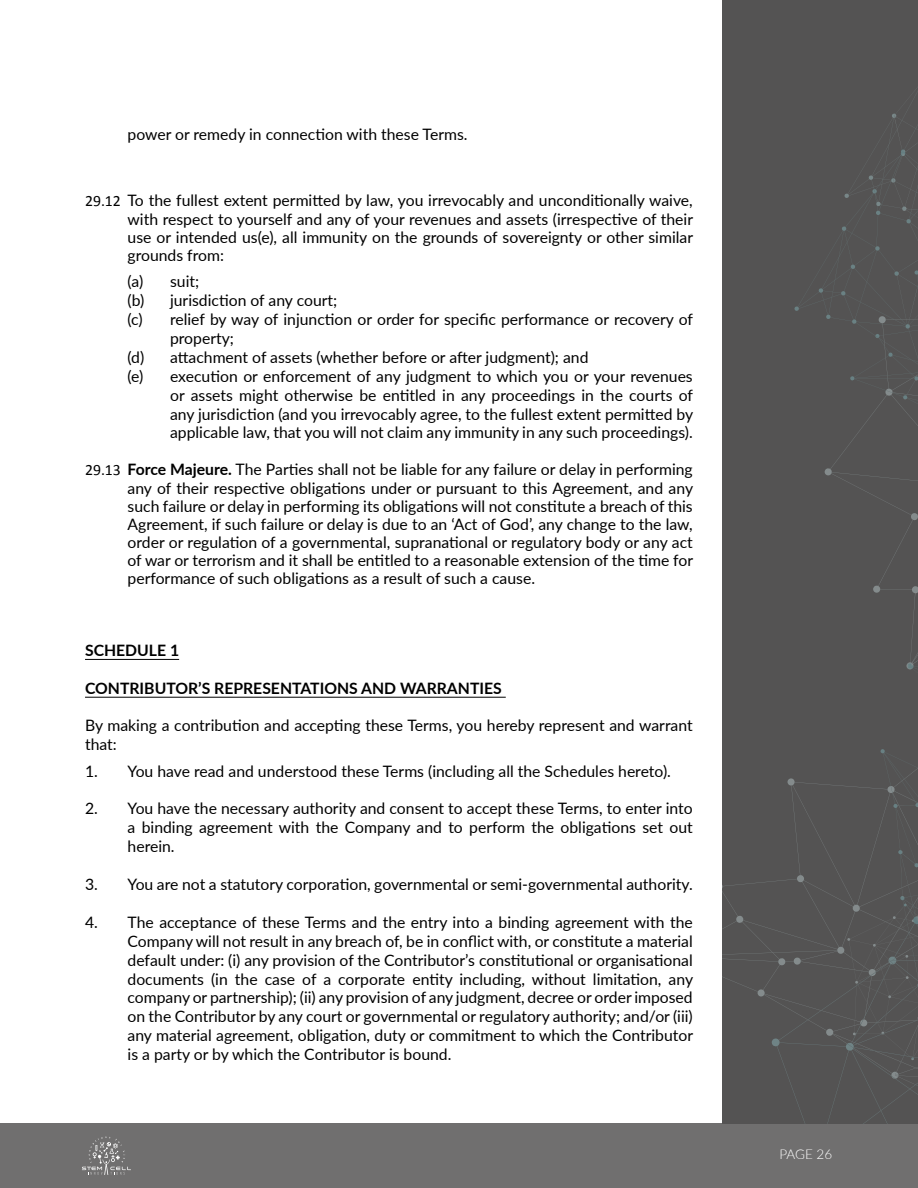
<style>
.page{position:relative;width:918px;height:1188px;background:#fff}
.page>*{position:absolute;margin:0;border:0;box-sizing:border-box;transform-origin:0 0}
.t1{font:15.75px/18.9px "Lato";color:#000;text-align:justify}
.t2{font:700 15.75px "Lato";color:#000}
.t3{font:300 13.5px "Lato";letter-spacing:-.01em;color:#fff}
.s1{font-family:"Calibri"}
.s2{font-weight:700}
</style>
<div class="page">
<div style="left:0;top:1124px;width:918px;height:64px;background:#706f6f"></div>
<svg style="left:82px;top:1137px;width:49px;height:38px"></svg>
<div style="left:723px;top:0;width:195px;height:1124px;background:#545353"></div>
<svg style="left:795px;top:114px;width:98px;height:479px"></svg>
<svg style="left:723px;top:749px;width:195px;height:375px"></svg>
<img style="left:893px;top:113px;width:25px;height:785px">
<img style="left:893px;top:513px;width:25px;height:382px">
<hr style="left:85px;top:659px;width:94px;height:1px;background:#000">
<hr style="left:85px;top:697px;width:421px;height:1px;background:#000">
<p class="t1" style="left:128px;top:124px;width:342px">power or remedy in connection with these Terms.</p>
<p class="t1" style="left:128px;top:191px;width:567px;line-height:18.1px;text-indent:-43px"><span class="s1">29.12</span> To the fullest extent permitted by law, you irrevocably and unconditionally waive, with respect to yourself and any of your revenues and assets (irrespective of their use or intended us(e), all immunity on the grounds of sovereignty or other similar grounds from:</p>
<p class="t1" style="left:128px;top:271px;width:17px">(a)</p>
<p class="t1" style="left:170px;top:271px;width:31px">suit;</p>
<p class="t1" style="left:128px;top:290px;width:18px">(b)</p>
<p class="t1" style="left:170px;top:290px;width:169px">jurisdiction of any court;</p>
<p class="t1" style="left:128px;top:309px;width:17px">(c)</p>
<p class="t1" style="left:170px;top:309px;width:524px">relief by way of injunction or order for specific performance or recovery of</p>
<p class="t1" style="left:170px;top:328px;width:65px">property;</p>
<p class="t1" style="left:128px;top:347px;width:462px">(d) attachment of assets (whether before or after judgment); and</p>
<p class="t1" style="left:128px;top:366px;width:17px">(e)</p>
<p class="t1" style="left:170px;top:366px;width:525px">execution or enforcement of any judgment to which you or your revenues or assets might otherwise be entitled in any proceedings in the courts of any jurisdiction (and you irrevocably agree, to the fullest extent permitted by applicable law, that you will not claim any immunity in any such proceedings).</p>
<p class="t1" style="left:128px;top:460px;width:567px;line-height:18.1px;text-indent:-43px"><span class="s1">29.13</span> <span class="s2">Force Majeure.</span> The Parties shall not be liable for any failure or delay in performing any of their respective obligations under or pursuant to this Agreement, and any such failure or delay in performing its obligations will not constitute a breach of this Agreement, if such failure or delay is due to an ‘Act of God’, any change to the law, order or regulation of a governmental, supranational or regulatory body or any act of war or terrorism and it shall be entitled to a reasonable extension of the time for performance of such obligations as a result of such a cause.</p>
<p class="t2" style="left:85px;top:638px;width:96px">SCHEDULE 1</p>
<p class="t2" style="left:85px;top:676px;width:418px">CONTRIBUTOR’S REPRESENTATIONS AND WARRANTIES</p>
<p class="t1" style="left:85px;top:716px;width:609px">By making a contribution and accepting these Terms, you hereby represent and warrant that:</p>
<p class="t1" style="left:85px;top:761px;width:587px">1. You have read and understood these Terms (including all the Schedules hereto).</p>
<p class="t1" style="left:128px;top:799px;width:567px;text-indent:-43px">2. You have the necessary authority and consent to accept these Terms, to enter into a binding agreement with the Company and to perform the obligations set out herein.</p>
<p class="t1" style="left:85px;top:874px;width:609px">3. You are not a statutory corporation, governmental or semi-governmental authority.</p>
<p class="t1" style="left:128px;top:912px;width:567px;text-indent:-43px">4. The acceptance of these Terms and the entry into a binding agreement with the Company will not result in any breach of, be in conflict with, or constitute a material default under: (i) any provision of the Contributor’s constitutional or organisational documents (in the case of a corporate entity including, without limitation, any company or partnership); (ii) any provision of any judgment, decree or order imposed on the Contributor by any court or governmental or regulatory authority; and/or (iii) any material agreement, obligation, duty or commitment to which the Contributor is a party or by which the Contributor is bound.</p>
<p class="t3" style="left:779px;top:1145px;width:54px">PAGE 26</p>
</div>
